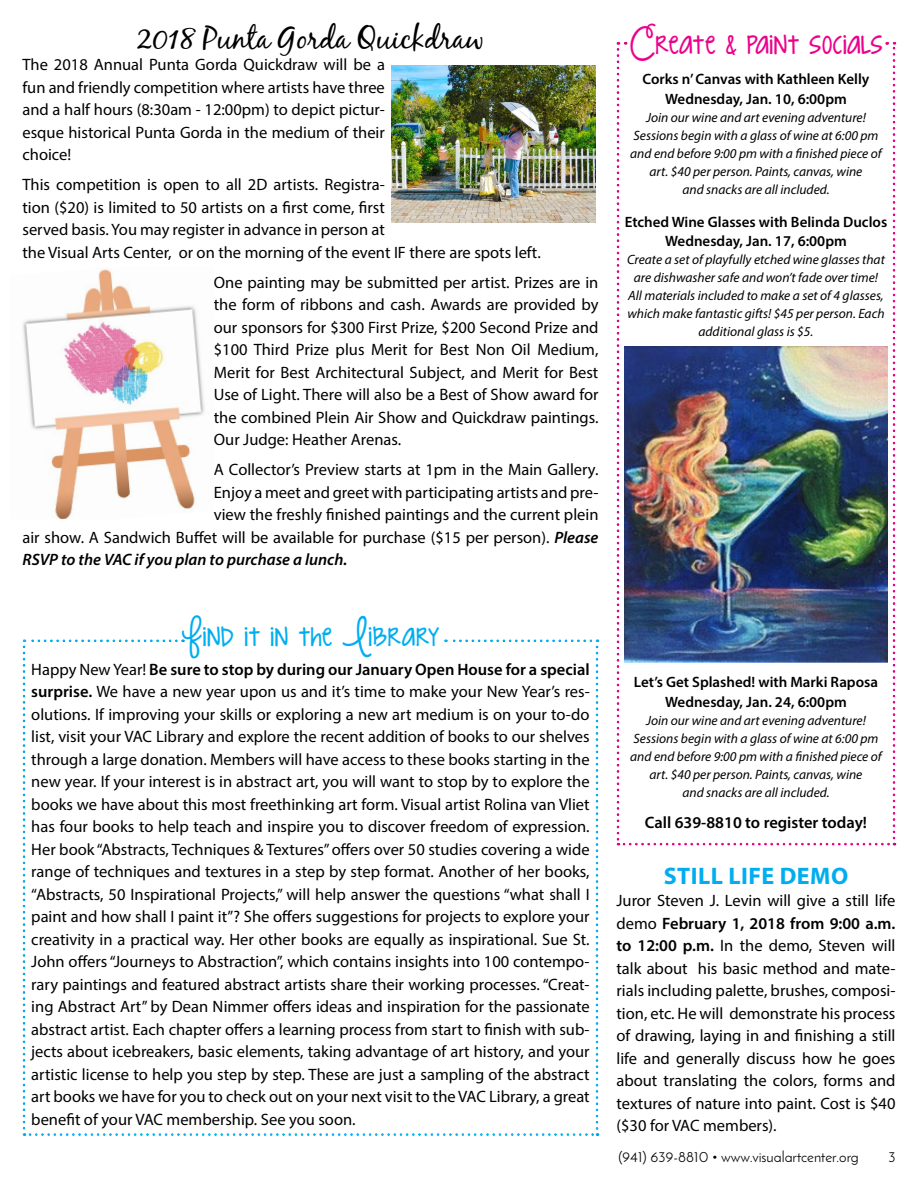
<style>
.page{position:relative;width:918px;height:1188px;background:#fff}
.page>*{position:absolute;margin:0;border:0;box-sizing:border-box;transform-origin:0 0}
.t1{font:34.5px "KG Strawberry Limeade";color:#ec008c}
.t2{font:34.5px "KG Strawberry Limeade";color:#00aeef}
.t3{font:31.5px "Black Jack";color:#000}
.t4{font:700 24px "Myriad Pro";letter-spacing:.02em;color:#00aeef}
.t5{font:16.5px/22.5px "Myriad Pro";color:#000;text-align:justify}
.t6{font:italic 600 16.5px "Myriad Pro";color:#000}
.t7{font:600 16.5px "Myriad Pro";color:#000}
.t8{font:600 15px/19.5px "Myriad Pro";color:#000;text-align:center}
.t9{font:15px "Josefin Sans";color:#000}
.t10{font:italic 13.5px/18px "Myriad Pro";color:#000;text-align:center}
.s1{font-weight:600;font-style:italic}
.s2{font-weight:600}
</style>
<div class="page">
<img style="left:624px;top:346px;width:264px;height:316px">
<img style="left:392px;top:66px;width:204px;height:156px">
<img style="left:22px;top:269px;width:183px;height:250px">
<h2 class="t3" style="left:137px;top:18px;width:349px">2018 Punta Gorda Quickdraw</h2>
<p class="t5" style="left:22px;top:53px;width:364px">The 2018 Annual Punta Gorda Quickdraw will be a fun and friendly competition where artists have three and a half hours (8:30am - 12:00pm) to depict pictur&shy;esque historical Punta Gorda in the medium of their choice!</p>
<p class="t5" style="left:22px;top:173px;width:520px;text-align:left">This competition is open to all 2D artists. Registra-<br>tion ($20) is limited to 50 artists on a first come, first<br>served basis. You may register in advance in person at<br>the Visual Arts Center, or on the morning of the event IF there are spots left.</p>
<p class="t5" style="left:214px;top:271px;width:386px">One painting may be submitted per artist. Prizes are in the form of ribbons and cash. Awards are provided by our sponsors for $300 First Prize, $200 Second Prize and $100 Third Prize plus Merit for Best Non Oil Medium, Merit for Best Architectural Subject, and Merit for Best Use of Light. There will also be a Best of Show award for the combined Plein Air Show and Quickdraw paintings.<br>Our Judge: Heather Arenas.</p>
<p class="t5" style="left:214px;top:458px;width:386px">A Collector’s Preview starts at 1pm in the Main Gallery.</p>
<p class="t5" style="left:214px;top:481px;width:386px">Enjoy a meet and greet with participating artists and pre-</p>
<p class="t5" style="left:214px;top:503px;width:386px">view the freshly finished paintings and the current plein</p>
<p class="t5" style="left:23px;top:526px;width:578px">air show. A Sandwich Buffet will be available for purchase ($15 per person). <span class="s1">Please</span></p>
<p class="t6" style="left:23px;top:549px;width:326px">RSVP to the VAC if you plan to purchase a lunch.</p>
<h1 class="t1" style="left:629px;top:16px;width:255px">Create &amp; paint socials</h1>
<p class="t8" style="left:643px;top:69px;width:228px">Corks n’ Canvas with Kathleen Kelly<br>Wednesday, Jan. 10, 6:00pm</p>
<p class="t10" style="left:630px;top:108px;width:253px">Join our wine and art evening adventure!<br>Sessions begin with a glass of wine at 6:00 pm and end before 9:00 pm with a finished piece of art. $40 per person. Paints, canvas, wine<br>and snacks are all included.</p>
<p class="t8" style="left:625px;top:211px;width:264px">Etched Wine Glasses with Belinda Duclos<br>Wednesday, Jan. 17, 6:00pm</p>
<p class="t10" style="left:627px;top:250px;width:259px">Create a set of playfully etched wine glasses that are dishwasher safe and won’t fade over time!<br>All materials included to make a set of 4 glasses, which make fantastic gifts! $45 per person. Each additional glass is $5.</p>
<h1 class="t2" style="left:182px;top:608px;width:259px">Find it in the Library</h1>
<p class="t5" style="left:31px;top:658px;width:560px">Happy New Year! <span class="s2">Be sure to stop by during our January Open House for a special surprise.</span> We have a new year upon us and it’s time to make your New Year’s res&shy;olutions. If improving your skills or exploring a new art medium is on your to-do list, visit your VAC Library and explore the recent addition of books to our shelves through a large donation. Members will have access to these books starting in the new year. If your interest is in abstract art, you will want to stop by to explore the books we have about this most freethinking art form. Visual artist Rolina van Vliet has four books to help teach and inspire you to discover freedom of expression.<br>Her book “Abstracts, Techniques &amp; Textures” offers over 50 studies covering a wide range of techniques and textures in a step by step format. Another of her books, “Abstracts, 50 Inspirational Projects,” will help answer the questions “what shall I paint and how shall I paint it”? She offers suggestions for projects to explore your creativity in a practical way. Her other books are equally as inspirational. Sue St.<br>John offers “Journeys to Abstraction”, which contains insights into 100 contempo&shy;rary paintings and featured abstract artists share their working processes. “Creat&shy;ing Abstract Art” by Dean Nimmer offers ideas and inspiration for the passionate abstract artist. Each chapter offers a learning process from start to finish with sub&shy;jects about icebreakers, basic elements, taking advantage of art history, and your artistic license to help you step by step. These are just a sampling of the abstract art books we have for you to check out on your next visit to the VAC Library, a great benefit of your VAC membership. See you soon.</p>
<p class="t8" style="left:634px;top:672px;width:246px">Let’s Get Splashed! with Marki Raposa<br>Wednesday, Jan. 24, 6:00pm</p>
<p class="t10" style="left:630px;top:711px;width:253px">Join our wine and art evening adventure!<br>Sessions begin with a glass of wine at 6:00 pm and end before 9:00 pm with a finished piece of art. $40 per person. Paints, canvas, wine<br>and snacks are all included.</p>
<p class="t7" style="left:645px;top:812px;width:224px">Call 639-8810 to register today!</p>
<h3 class="t4" style="left:664px;top:860px;width:186px">STILL LIFE DEMO</h3>
<p class="t5" style="left:616px;top:889px;width:281px">Juror Steven J. Levin will give a still life demo <span class="s2">February 1, 2018 from 9:00 a.m. to 12:00 p.m.</span> In the demo, Steven will talk about his basic method and mate&shy;rials including palette, brushes, composi&shy;tion, etc. He will demonstrate his process of drawing, laying in and finishing a still life and generally discuss how he goes about translating the colors, forms and textures of nature into paint. Cost is $40 ($30 for VAC members).</p>
<p class="t9" style="left:618px;top:1148px;width:242px">(941) 639-8810 • www.visualartcenter.org</p>
<p class="t9" style="left:888px;top:1148px;width:9px">3</p>
</div>
